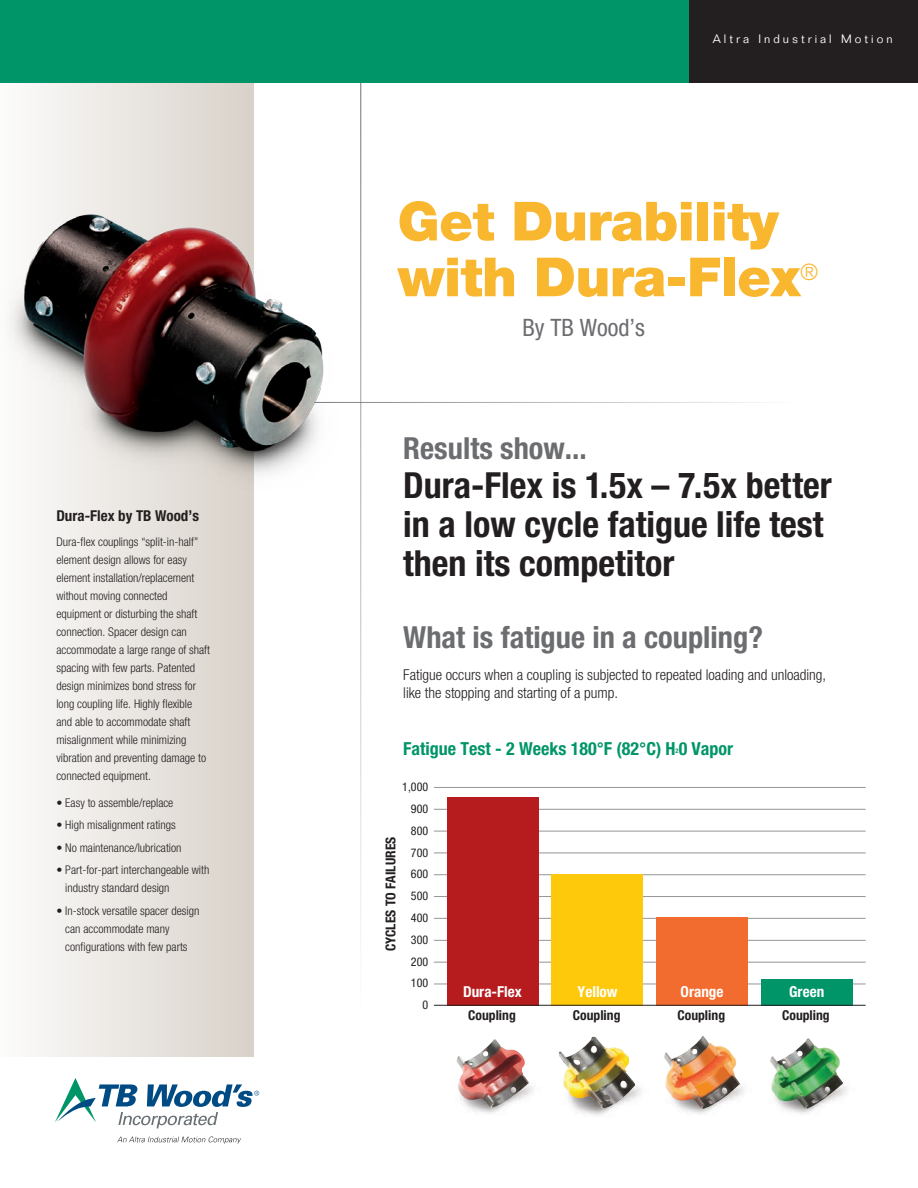
<style>
.page{position:relative;width:918px;height:1188px;background:#fff}
.page>*{position:absolute;margin:0;border:0;box-sizing:border-box;transform-origin:0 0}
.t1{font:900 54px/55.8px "Helvetica Neue LT Std";letter-spacing:-.01em;color:#f9b62f}
.t2{font:700 condensed 36px/39px "Helvetica Neue LT Std";color:#231f20}
.t3{font:700 condensed 30.45px "Helvetica Neue LT Std";color:#6c6d70}
.t4{font:condensed 24px "Helvetica Neue LT Std";color:#6c6d70}
.t5{font:300 condensed 22.8px "Helvetica Neue LT Std";color:#f9b62f}
.t6{font:700 condensed 18px "Helvetica Neue LT Std";color:#009568}
.t7{font:700 condensed 15.15px "Helvetica Neue LT Std";color:#fff}
.t8{font:300 condensed 15px/18px "Helvetica Neue LT Std";color:#231f20}
.t9{font:700 condensed 15px "Helvetica Neue LT Std";color:#231f20}
.t10{font:700 condensed 13.65px "Helvetica Neue LT Std";color:#231f20}
.t11{font:300 condensed 12px/18px "Helvetica Neue LT Std";color:#231f20}
.t12{font:condensed 12px "Helvetica Neue LT Std";color:#231f20}
.t13{font:300 12px "Folio Std";letter-spacing:.25em;color:#fff}
.t14{font:700 condensed 6.3px "Helvetica Neue LT Std";color:#009568}
</style>
<div class="page">
<hr style="left:360px;top:72px;width:1px;height:944px;background:#6c6d70">
<div style="left:0;top:82px;width:254px;height:975px;background:linear-gradient(to right,#fcfcfb,#d9d2ca)"></div>
<div style="left:0;top:0;width:918px;height:82px;background:#009568"></div>
<div style="left:689px;top:0;width:229px;height:82px;background:#231f20"></div>
<hr style="left:245px;top:402px;width:552px;height:1px;background:#6c6d70">
<svg style="left:117px;top:1137px;width:124px;height:7px"></svg>
<svg style="left:55px;top:1078px;width:204px;height:50px"></svg>
<img style="left:576px;top:1083px;width:271px;height:33px">
<hr style="left:434px;top:962px;width:432px;height:1px;background:#939598">
<hr style="left:434px;top:918px;width:432px;height:1px;background:#939598">
<hr style="left:434px;top:984px;width:432px;height:1px;background:#939598">
<hr style="left:434px;top:896px;width:432px;height:1px;background:#939598">
<hr style="left:434px;top:874px;width:432px;height:1px;background:#939598">
<hr style="left:434px;top:853px;width:432px;height:1px;background:#939598">
<hr style="left:434px;top:831px;width:432px;height:1px;background:#939598">
<hr style="left:434px;top:809px;width:432px;height:1px;background:#939598">
<hr style="left:434px;top:787px;width:432px;height:1px;background:#939598">
<hr style="left:434px;top:940px;width:432px;height:1px;background:#939598">
<div style="left:447px;top:797px;width:91px;height:208px;background:#b61b1e"></div>
<div style="left:552px;top:874px;width:91px;height:131px;background:#fec80b"></div>
<div style="left:656px;top:917px;width:92px;height:88px;background:#f26c2f"></div>
<div style="left:761px;top:979px;width:91px;height:26px;background:#009568"></div>
<hr style="left:434px;top:1005px;width:432px;height:1px;background:#231f20">
<img style="left:457px;top:1039px;width:72px;height:69px">
<img style="left:559px;top:1037px;width:76px;height:72px">
<img style="left:664px;top:1036px;width:76px;height:73px">
<img style="left:770px;top:1038px;width:73px;height:71px">
<img style="left:0;top:202px;width:346px;height:287px">
<p class="t9" style="left:56px;top:507px;width:144px">Dura-Flex by TB Wood’s</p>
<p class="t11" style="left:56px;top:533px;width:155px">Dura-flex couplings “split-in-half” element design allows for easy element installation/replacement without moving connected equipment or disturbing the shaft connection. Spacer design can accommodate a large range of shaft spacing with few parts. Patented design minimizes bond stress for long coupling life. Highly flexible and able to accommodate shaft misalignment while minimizing vibration and preventing damage to connected equipment.</p>
<p class="t11" style="left:56px;top:793px;width:119px">• Easy to assemble/replace</p>
<p class="t11" style="left:56px;top:816px;width:121px">• High misalignment ratings</p>
<p class="t11" style="left:56px;top:839px;width:127px">• No maintenance/lubrication</p>
<p class="t11" style="left:65px;top:861px;width:146px;text-indent:-9px">• Part-for-part interchangeable with industry standard design</p>
<p class="t11" style="left:65px;top:902px;width:136px;text-indent:-9px">• In-stock versatile spacer design can accommodate many configurations with few parts</p>
<p class="t13" style="left:713px;top:32px;width:181px">Altra Industrial Motion</p>
<p class="t1" style="left:398px;top:193px;width:405px">Get Durability with Dura-Flex</p>
<p class="t5" style="left:800px;top:259px;width:20px">®</p>
<p class="t4" style="left:522px;top:314px;width:124px">By TB Wood’s</p>
<p class="t3" style="left:403px;top:430px;width:185px">Results show...</p>
<p class="t2" style="left:403px;top:465px;width:430px">Dura-Flex is 1.5x – 7.5x better in a low cycle fatigue life test then its competitor</p>
<p class="t3" style="left:403px;top:619px;width:361px">What is fatigue in a coupling?</p>
<p class="t8" style="left:403px;top:666px;width:424px">Fatigue occurs when a coupling is subjected to repeated loading and unloading, like the stopping and starting of a pump.</p>
<p class="t6" style="left:403px;top:737px;width:332px">Fatigue Test - 2 Weeks 180°F (82°C) H 0 Vapor</p>
<p class="t14" style="left:676px;top:747px;width:5px">2</p>
<p class="t12" style="left:402px;top:780px;width:27px">1,000</p>
<p class="t12" style="left:411px;top:802px;width:19px">900</p>
<p class="t10" style="left:382px;top:951px;width:116px;rotate:-90deg">CYCLES TO FAILURES</p>
<p class="t12" style="left:411px;top:824px;width:19px">800</p>
<p class="t12" style="left:411px;top:845px;width:19px">700</p>
<p class="t12" style="left:411px;top:867px;width:19px">600</p>
<p class="t12" style="left:411px;top:889px;width:19px">500</p>
<p class="t12" style="left:411px;top:911px;width:19px">400</p>
<p class="t12" style="left:411px;top:933px;width:19px">300</p>
<p class="t12" style="left:411px;top:954px;width:19px">200</p>
<p class="t12" style="left:411px;top:976px;width:19px">100</p>
<p class="t12" style="left:422px;top:998px;width:7px">0</p>
<p class="t7" style="left:463px;top:982px;width:60px">Dura-Flex</p>
<p class="t7" style="left:578px;top:983px;width:42px">Yellow</p>
<p class="t7" style="left:681px;top:983px;width:44px">Orange</p>
<p class="t7" style="left:789px;top:983px;width:37px">Green</p>
<p class="t10" style="left:468px;top:1007px;width:49px">Coupling</p>
<p class="t10" style="left:573px;top:1007px;width:49px">Coupling</p>
<p class="t10" style="left:678px;top:1007px;width:49px">Coupling</p>
<p class="t10" style="left:782px;top:1007px;width:49px">Coupling</p>
</div>
